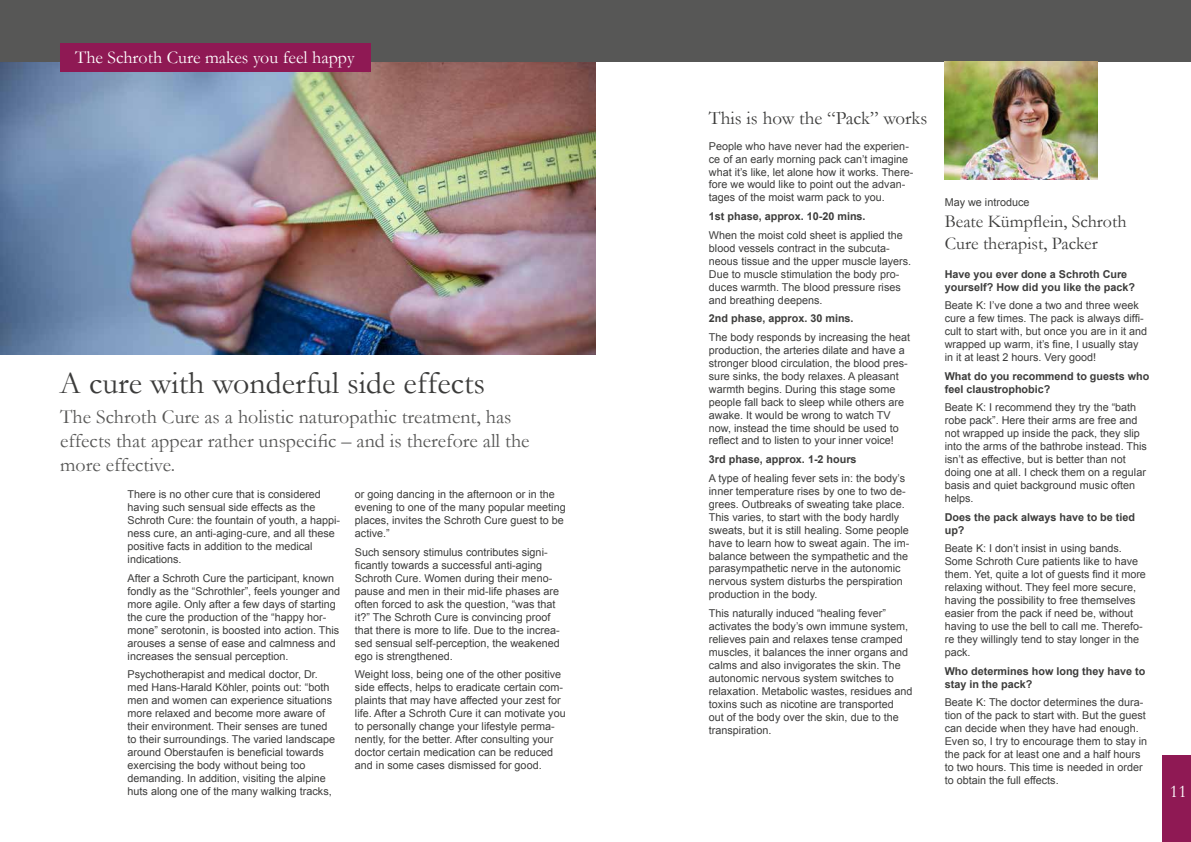
<style>
.page{position:relative;width:1191px;height:842px;background:#fff}
.page>*{position:absolute;margin:0;border:0;box-sizing:border-box;transform-origin:0 0}
.t1{font:32px "Garamond";color:#3c3c3b}
.t2{font:20px/24px "Garamond";color:#575756}
.t3{font:19px "Garamond";color:#3c3c3b}
.t4{font:18px/21.6px "Garamond";color:#3c3c3b}
.t5{font:18px "Garamond";color:#fff}
.t6{font:10.8px/13px "Arial";color:#3c3c3b}
.t7{font:700 10.8px/13px "Arial";color:#3c3c3b}
</style>
<div class="page">
<div style="left:1162px;top:755px;width:29px;height:87px;background:#8f1954"></div>
<img style="left:0;top:62px;width:595px;height:292px">
<div style="left:0;top:0;width:1191px;height:62px;background:#575756"></div>
<div style="left:60px;top:43px;width:310px;height:29px;background:#8f1954"></div>
<img style="left:944px;top:62px;width:153px;height:117px">
<h3 class="t5" style="left:75px;top:45px;width:281px">The Schroth Cure makes you feel happy</h3>
<h1 class="t1" style="left:60px;top:361px;width:427px">A cure with wonderful side effects</h1>
<h2 class="t2" style="left:60px;top:405px;width:471px">The Schroth Cure as a holistic naturopathic treatment, has effects that appear rather unspecific – and is therefore all the more effective.</h2>
<p class="t6" style="left:128px;top:488px;width:214px">There is no other cure that is considered having such sensual side effects as the Schroth Cure: the fountain of youth, a happi&shy;ness cure, an anti-aging-cure, and all these positive facts in addition to the medical indications.</p>
<p class="t6" style="left:128px;top:571px;width:214px">After a Schroth Cure the participant, known fondly as the “Schrothler”, feels younger and more agile. Only after a few days of starting the cure the production of the “happy hor&shy;mone” serotonin, is boosted into action. This arouses a sense of ease and calmness and increases the sensual perception.</p>
<p class="t6" style="left:128px;top:668px;width:209px">Psychotherapist and medical doctor, Dr. med Hans-Harald Köhler, points out: “both men and women can experience situations more relaxed and become more aware of their environment. Their senses are tuned to their surroundings. The varied landscape around Oberstaufen is beneficial towards exercising the body without being too demanding. In addition, visiting the alpine huts along one of the many walking tracks,</p>
<p class="t6" style="left:355px;top:488px;width:212px">or going dancing in the afternoon or in the evening to one of the many popular meeting places, invites the Schroth Cure guest to be active.”</p>
<p class="t6" style="left:355px;top:545px;width:206px">Such sensory stimulus contributes signi&shy;ficantly towards a successful anti-aging Schroth Cure. Women during their meno&shy;pause and men in their mid-life phases are often forced to ask the question, “was that it?” The Schroth Cure is convincing proof that there is more to life. Due to the increa&shy;sed sensual self-perception, the weakened ego is strengthened.</p>
<p class="t6" style="left:355px;top:668px;width:212px">Weight loss, being one of the other positive side effects, helps to eradicate certain com&shy;plaints that may have affected your zest for life. After a Schroth Cure it can motivate you to personally change your lifestyle perma&shy;nently, for the better. After consulting your doctor certain medication can be reduced and in some cases dismissed for good.</p>
<h3 class="t3" style="left:709px;top:105px;width:220px">This is how the “Pack” works</h3>
<p class="t6" style="left:709px;top:139px;width:206px">People who have never had the experien&shy;ce of an early morning pack can’t imagine what it’s like, let alone how it works. There&shy;fore we would like to point out the advan&shy;tages of the moist warm pack to you.</p>
<p class="t7" style="left:709px;top:210px;width:158px">1st phase, approx. 10-20 mins.</p>
<p class="t6" style="left:709px;top:228px;width:204px">When the moist cold sheet is applied the blood vessels contract in the subcuta&shy;neous tissue and the upper muscle layers.<br>Due to muscle stimulation the body pro&shy;duces warmth. The blood pressure rises and breathing deepens.</p>
<p class="t7" style="left:709px;top:312px;width:146px">2nd phase, approx. 30 mins.</p>
<p class="t6" style="left:709px;top:330px;width:203px">The body responds by increasing the heat production, the arteries dilate and have a stronger blood circulation, the blood pres&shy;sure sinks, the body relaxes. A pleasant warmth begins. During this stage some people fall back to sleep while others are awake. It would be wrong to watch TV now, instead the time should be used to reflect and to listen to your inner voice!</p>
<p class="t7" style="left:709px;top:453px;width:149px">3rd phase, approx. 1-2 hours</p>
<p class="t6" style="left:709px;top:471px;width:202px">A type of healing fever sets in: the body’s inner temperature rises by one to two de&shy;grees. Outbreaks of sweating take place.<br>This varies, to start with the body hardly sweats, but it is still healing. Some people have to learn how to sweat again. The im&shy;balance between the sympathetic and the parasympathetic nerve in the autonomic nervous system disturbs the perspiration production in the body.</p>
<p class="t6" style="left:709px;top:607px;width:205px">This naturally induced “healing fever” activates the body’s own immune system, relieves pain and relaxes tense cramped muscles, it balances the inner organs and calms and also invigorates the skin. The autonomic nervous system switches to relaxation. Metabolic wastes, residues and toxins such as nicotine are transported<br>out of the body over the skin, due to the transpiration.</p>
<p class="t6" style="left:944px;top:195px;width:86px">May we introduce</p>
<h3 class="t4" style="left:944px;top:210px;width:183px">Beate Kümpflein, Schroth<br>Cure therapist, Packer</h3>
<p class="t7" style="left:944px;top:268px;width:192px">Have you ever done a Schroth Cure yourself? How did you like the pack?</p>
<p class="t6" style="left:944px;top:299px;width:204px">Beate K: I’ve done a two and three week cure a few times. The pack is always diffi&shy;cult to start with, but once you are in it and wrapped up warm, it’s fine, I usually stay in it at least 2 hours. Very good!</p>
<p class="t7" style="left:944px;top:370px;width:206px">What do you recommend to guests who feel claustrophobic?</p>
<p class="t6" style="left:944px;top:401px;width:204px">Beate K: I recommend they try the “bath robe pack”. Here their arms are free and not wrapped up inside the pack, they slip into the arms of the bathrobe instead. This isn’t as effective, but is better than not doing one at all. I check them on a regular basis and quiet background music often helps.</p>
<p class="t7" style="left:944px;top:511px;width:192px">Does the pack always have to be tied up?</p>
<p class="t6" style="left:944px;top:542px;width:203px">Beate K: I don’t insist in using bands.<br>Some Schroth Cure patients like to have them. Yet, quite a lot of guests find it more relaxing without. They feel more secure, having the possibility to free themselves easier from the pack if need be, without having to use the bell to call me. Therefo&shy;re they willingly tend to stay longer in the pack.</p>
<p class="t7" style="left:944px;top:665px;width:202px">Who determines how long they have to stay in the pack?</p>
<p class="t6" style="left:944px;top:696px;width:204px">Beate K: The doctor determines the dura&shy;tion of the pack to start with. But the guest can decide when they have had enough.<br>Even so, I try to encourage them to stay in the pack for at least one and a half hours to two hours. This time is needed in order to obtain the full effects.</p>
<h3 class="t5" style="left:1170px;top:780px;width:18px">11</h3>
</div>
